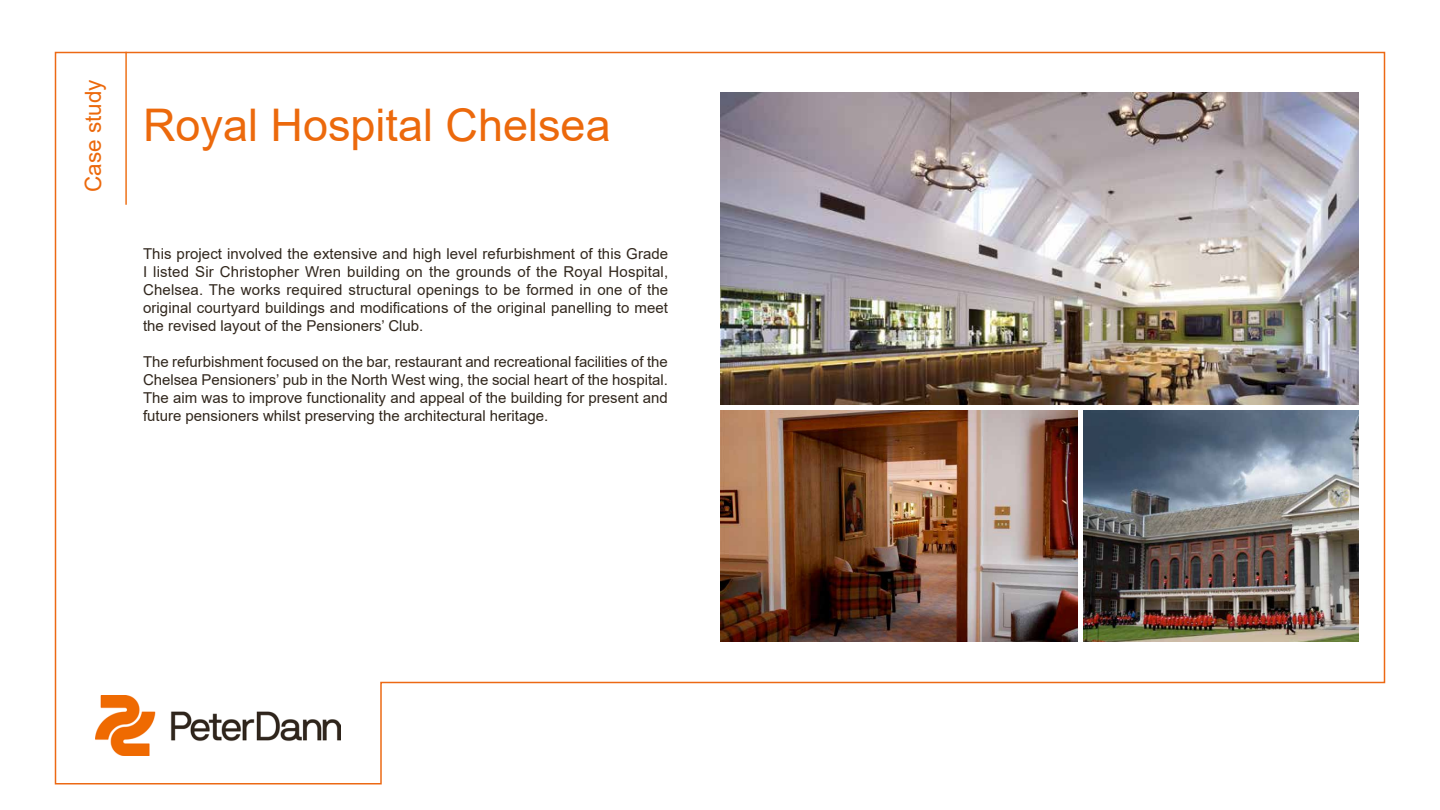
<style>
.page{position:relative;width:1440px;height:810px;background:#fff}
.page>*{position:absolute;margin:0;border:0;box-sizing:border-box;transform-origin:0 0}
.t1{font:45px "Arial";color:#ec690c}
.t2{font:22.5px "Arial";color:#ec690c}
.t3{font:15px/18px "Arial";color:#31271d;text-align:justify}
</style>
<div class="page">
<img style="left:54px;top:51px;width:1332px;height:734px">
<img style="left:96px;top:696px;width:245px;height:60px">
<h2 class="t2" style="left:78px;top:192px;width:114px;rotate:-90deg">Case study</h2>
<h1 class="t1" style="left:143px;top:94px;width:469px">Royal Hospital Chelsea</h1>
<p class="t3" style="left:143px;top:245px;width:527px">This project involved the extensive and high level refurbishment of this Grade I listed Sir Christopher Wren building on the grounds of the Royal Hospital, Chelsea. The works required structural openings to be formed in one of the original courtyard buildings and modifications of the original panelling to meet the revised layout of the Pensioners’ Club.</p>
<p class="t3" style="left:143px;top:353px;width:526px">The refurbishment focused on the bar, restaurant and recreational facilities of the Chelsea Pensioners’ pub in the North West wing, the social heart of the hospital.<br>The aim was to improve functionality and appeal of the building for present and future pensioners whilst preserving the architectural heritage.</p>
</div>
